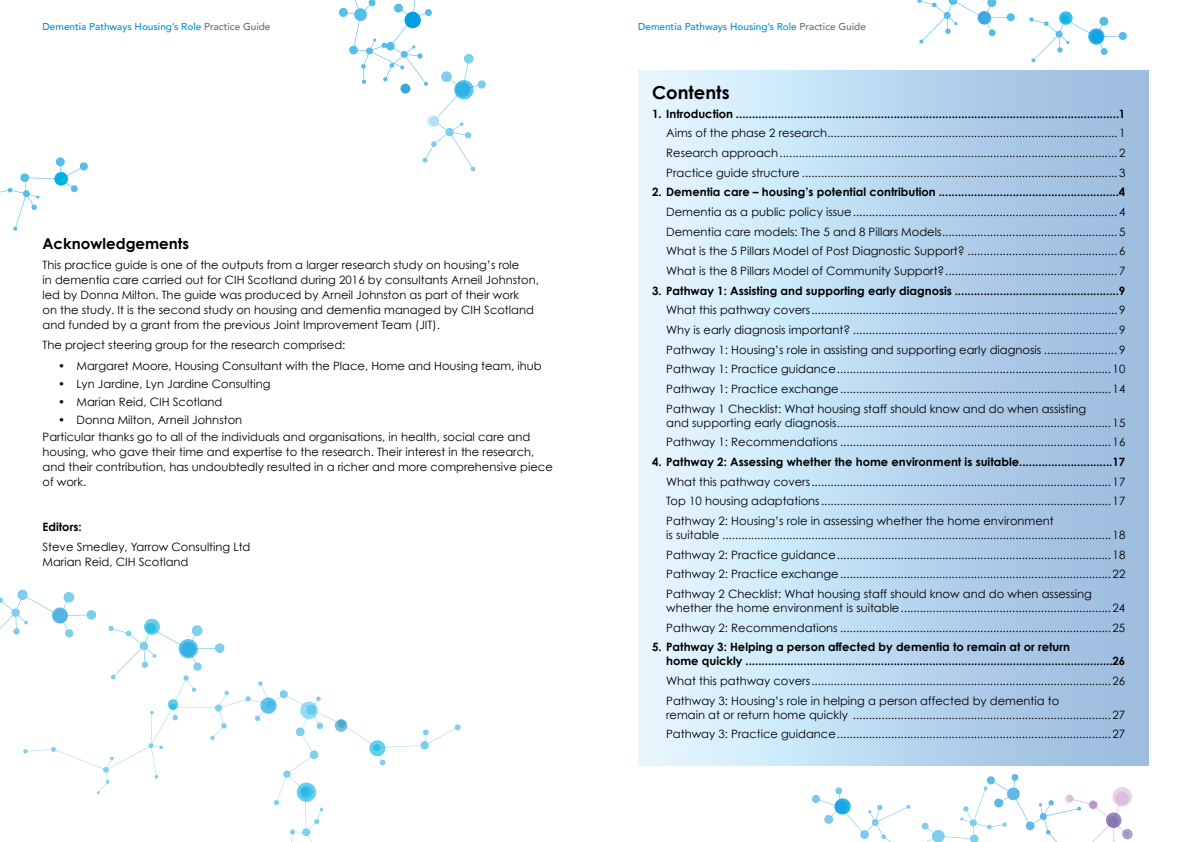
<style>
.page{position:relative;width:1191px;height:842px;background:#fff}
.page>*{position:absolute;margin:0;border:0;box-sizing:border-box;transform-origin:0 0}
.t1{font:700 18px "Century Gothic";color:#000}
.t2{font:700 15px "Century Gothic";color:#000}
.t3{font:11.5px/19.7px "Century Gothic";color:#000}
.t4{font:700 11.5px/14px "Century Gothic";color:#000}
.t5{font:500 10px "Avenir";color:#008fd5}
.s1{color:#5b707a}
</style>
<div class="page">
<svg style="left:1112px;top:787px;width:20px;height:19px"></svg>
<svg style="left:1122px;top:829px;width:10px;height:10px"></svg>
<svg style="left:917px;top:0;width:98px;height:44px"></svg>
<svg style="left:0;top:157px;width:88px;height:74px"></svg>
<div style="left:638px;top:71px;width:510px;height:694px;background:linear-gradient(to right,#e5faff,#97b8dd)"></div>
<svg style="left:1029px;top:14px;width:98px;height:49px"></svg>
<svg style="left:1088px;top:28px;width:16px;height:17px"></svg>
<svg style="left:1059px;top:11px;width:13px;height:14px"></svg>
<div style="left:55px;top:172px;width:13px;height:13px;background:#00b2df;border-radius:50%"></div>
<div style="left:977px;top:11px;width:14px;height:13px;background:#3aa4dd;border-radius:50%"></div>
<svg style="left:812px;top:774px;width:317px;height:68px"></svg>
<svg style="left:23px;top:680px;width:438px;height:162px"></svg>
<svg style="left:0;top:589px;width:97px;height:49px"></svg>
<svg style="left:108px;top:623px;width:117px;height:57px"></svg>
<svg style="left:178px;top:639px;width:20px;height:19px"></svg>
<svg style="left:300px;top:701px;width:18px;height:18px"></svg>
<svg style="left:369px;top:740px;width:16px;height:16px"></svg>
<svg style="left:144px;top:619px;width:16px;height:16px"></svg>
<svg style="left:52px;top:607px;width:16px;height:16px"></svg>
<svg style="left:335px;top:719px;width:12px;height:13px"></svg>
<svg style="left:297px;top:782px;width:19px;height:20px"></svg>
<svg style="left:260px;top:697px;width:17px;height:17px"></svg>
<svg style="left:168px;top:699px;width:10px;height:11px"></svg>
<svg style="left:338px;top:0;width:148px;height:171px"></svg>
<svg style="left:426px;top:115px;width:12px;height:12px"></svg>
<svg style="left:454px;top:80px;width:19px;height:19px"></svg>
<p class="t5" style="left:43px;top:18px;width:229px">Dementia Pathways Housing’s Role <span class="s1">Practice Guide</span></p>
<p class="t5" style="left:638px;top:18px;width:229px">Dementia Pathways Housing’s Role <span class="s1">Practice Guide</span></p>
<h2 class="t2" style="left:43px;top:234px;width:148px">Acknowledgements</h2>
<p class="t3" style="left:43px;top:257px;width:498px;line-height:15px">This practice guide is one of the outputs from a larger research study on housing’s role<br>in dementia care carried out for CI H Scotland during 2016 by consultants Arneil Johnston, led by Donna Milton. The guide was produced by Arneil Johnston as part of their work<br>on the study. It is the second study on housing and dementia managed by CI H Scotland and funded by a grant from the previous Joint Improvement Team (JIT).</p>
<p class="t3" style="left:43px;top:335px;width:304px">The project steering group for the research comprised:</p>
<p class="t3" style="left:58px;top:356px;width:485px">• Margaret Moore, Housing Consultant with the Place, Home and Housing team, ihub</p>
<p class="t3" style="left:58px;top:374px;width:214px">• Lyn Jardine, Lyn Jardine Consulting</p>
<p class="t3" style="left:58px;top:392px;width:166px">• Marian Reid, CIH Scotland</p>
<p class="t3" style="left:43px;top:410px;width:489px;line-height:17.8px;text-indent:16px">• Donna Milton, Arneil Johnston<br>Particular thanks go to all of the individuals and organisations, in health, social care and</p>
<p class="t3" style="left:43px;top:445px;width:512px;line-height:15px">housing, who gave their time and expertise to the research. Their interest in the research, and their contribution, has undoubtedly resulted in a richer and more comprehensive piece of work.</p>
<p class="t4" style="left:43px;top:520px;width:41px">Editors:</p>
<p class="t3" style="left:43px;top:539px;width:209px;line-height:15px">Steve Smedley, Yarrow Consulting Ltd<br>Marian Reid, CI H Scotland</p>
<h1 class="t1" style="left:652px;top:81px;width:79px">Contents</h1>
<p class="t4" style="left:652px;top:106px;width:474px">1. Introduction .......................................................................................................................1</p>
<p class="t3" style="left:652px;top:123px;width:474px;text-align:right">Aims of the phase 2 research........................................................................................... 1<br>Research approach.......................................................................................................... 2<br>Practice guide structure ................................................................................................... 3</p>
<p class="t4" style="left:652px;top:185px;width:474px">2. Dementia care – housing’s potential contribution ........................................................4</p>
<p class="t3" style="left:652px;top:202px;width:474px;text-align:right">Dementia as a public policy issue................................................................................... 4<br>Dementia care models: The 5 and 8 Pillars Models....................................................... 5<br>What is the 5 Pillars Model of Post Diagnostic Support? ............................................... 6<br>What is the 8 Pillars Model of Community Support?...................................................... 7</p>
<p class="t4" style="left:652px;top:283px;width:474px">3. Pathway 1: Assisting and supporting early diagnosis ...................................................9</p>
<p class="t3" style="left:666px;top:300px;width:460px;text-align:justify">What this pathway covers................................................................................................ 9<br>Why is early diagnosis important? ................................................................................... 9<br>Pathway 1: Housing’s role in assisting and supporting early diagnosis ....................... 9<br>Pathway 1: Practice guidance...................................................................................... 10<br>Pathway 1: Practice exchange..................................................................................... 14<br>Pathway 1 Checklist: What housing staff should know and do when assisting</p>
<p class="t3" style="left:666px;top:412px;width:460px">and supporting early diagnosis...................................................................................... 15<br>Pathway 1: Recommendations ..................................................................................... 16</p>
<p class="t4" style="left:652px;top:454px;width:474px">4. Pathway 2: Assessing whether the home environment is suitable.............................17</p>
<p class="t3" style="left:666px;top:471px;width:460px">What this pathway covers.............................................................................................. 17</p>
<p class="t3" style="left:652px;top:491px;width:474px">Top 10 housing adaptations........................................................................................... 17</p>
<p class="t3" style="left:666px;top:511px;width:389px">Pathway 2: Housing’s role in assessing whether the home environment</p>
<p class="t3" style="left:666px;top:525px;width:460px;text-align:justify">is suitable ..........................................................................................................................18<br>Pathway 2: Practice guidance...................................................................................... 18<br>Pathway 2: Practice exchange..................................................................................... 22<br>Pathway 2 Checklist: What housing staff should know and do when assessing</p>
<p class="t3" style="left:666px;top:598px;width:460px">whether the home environment is suitable.................................................................. 24<br>Pathway 2: Recommendations ..................................................................................... 25</p>
<p class="t4" style="left:666px;top:640px;width:460px;text-indent:-14px">5. Pathway 3: H elping a person affected by dementia to remain at or return<br>home quickly ..................................................................................................................26</p>
<p class="t3" style="left:666px;top:671px;width:460px">What this pathway covers.............................................................................................. 26<br>Pathway 3: Housing’s role in helping a person affected by dementia to</p>
<p class="t3" style="left:666px;top:704px;width:460px">remain at or return home quickly ................................................................................. 27<br>Pathway 3: Practice guidance...................................................................................... 27</p>
</div>
